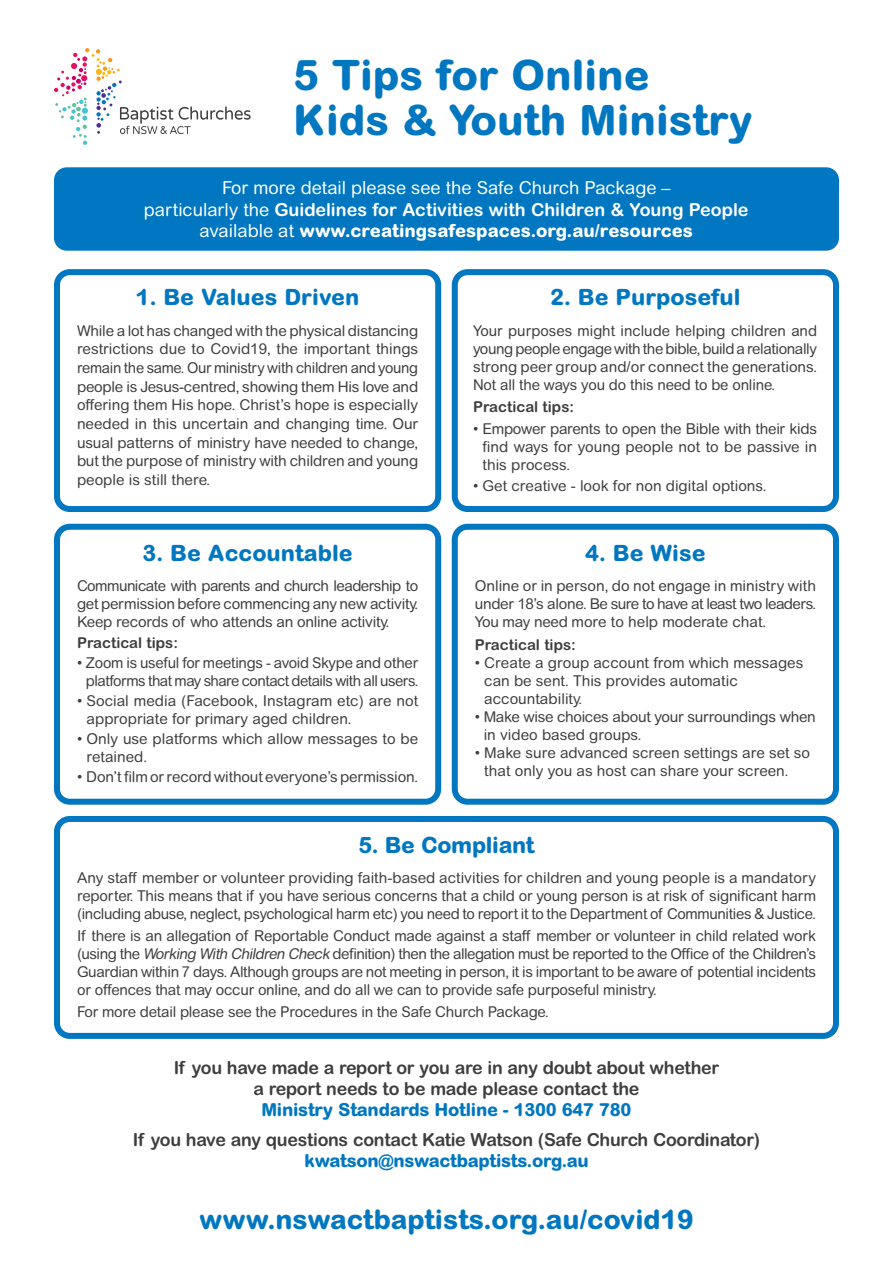
<style>
.page{position:relative;width:893px;height:1263px;background:#fff}
.page>*{position:absolute;margin:0;border:0;box-sizing:border-box;transform-origin:0 0}
.t1{font:800 42px/45px "Arial Rounded MT Pro";color:#0077c0}
.t2{font:800 27px "Arial Rounded MT Pro";color:#0077c0}
.t3{font:800 22.5px "Arial Rounded MT Pro";color:#0077c0}
.t4{font:700 18px/21px "Arial Rounded MT Pro";letter-spacing:-.015em;color:#3e3e3f;text-align:center}
.t5{font:18px/21.6px "Arial Rounded MT Pro";color:#fff;text-align:center}
.t6{font:15px/18px "Arial Rounded MT Pro";letter-spacing:-.01em;color:#3e3e3f;text-align:justify}
.t7{font:700 15px "Arial Rounded MT Pro";color:#3e3e3f}
.s1{font-weight:700}
.s2{font-weight:800}
.s3{font-style:italic}
.s4{font-weight:800;color:#0077c0}
</style>
<div class="page">
<svg style="left:54px;top:48px;width:197px;height:97px"></svg>
<div style="left:54px;top:167px;width:785px;height:84px;background:#0077c0;border-radius:13px"></div>
<div style="left:54px;top:816px;width:785px;height:223px;border:6px solid #0077c0;border-radius:13px"></div>
<div style="left:54px;top:269px;width:387px;height:243px;border:6px solid #0077c0;border-radius:13px"></div>
<div style="left:452px;top:269px;width:387px;height:243px;border:6px solid #0077c0;border-radius:13px"></div>
<div style="left:54px;top:524px;width:387px;height:281px;border:6px solid #0077c0;border-radius:13px"></div>
<div style="left:452px;top:524px;width:387px;height:281px;border:6px solid #0077c0;border-radius:13px"></div>
<p class="t1" style="left:293px;top:53px;width:461px">5 Tips for Online<br>Kids &amp; Youth Ministry</p>
<p class="t5" style="left:144px;top:177px;width:606px">For more detail please see the Safe Church Package –<br>particularly the <span class="s1">Guidelines for Activities with Children &amp; Young People </span>available at <span class="s2">www.creatingsafespaces.org.au/resources</span></p>
<p class="t3" style="left:136px;top:283px;width:225px">1. Be Values Driven</p>
<p class="t6" style="left:77px;top:322px;width:343px;line-height:18.6px">While a lot has changed with the physical distancing restrictions due to Covid19, the important things remain the same. Our ministry with children and young people is Jesus-centred, showing them His love and offering them His hope. Christ’s hope is especially needed in this uncertain and changing time. Our usual patterns of ministry have needed to change, but the purpose of ministry with children and young people is still there.</p>
<p class="t3" style="left:143px;top:539px;width:212px">3. Be Accountable</p>
<p class="t6" style="left:77px;top:578px;width:343px">Communicate with parents and church leadership to get permission before commencing any new activity.<br>Keep records of who attends an online activity.</p>
<p class="t7" style="left:77px;top:633px;width:103px">Practical tips:</p>
<p class="t6" style="left:77px;top:654px;width:343px;text-align:center">• Zoom is useful for meetings - avoid Skype and other platforms that may share contact details with all users.</p>
<p class="t6" style="left:87px;top:692px;width:333px;text-indent:-10px">• Social media (Facebook, Instagram etc) are not appropriate for primary aged children.</p>
<p class="t6" style="left:87px;top:730px;width:333px;text-indent:-10px">• Only use platforms which allow messages to be retained.</p>
<p class="t6" style="left:77px;top:768px;width:343px">• Don’t film or record without everyone’s permission.</p>
<p class="t3" style="left:550px;top:283px;width:192px">2. Be Purposeful</p>
<p class="t6" style="left:473px;top:322px;width:346px">Your purposes might include helping children and young people engage with the bible, build a relationally strong peer group and/or connect the generations.<br>Not all the ways you do this need to be online.</p>
<p class="t7" style="left:473px;top:398px;width:103px">Practical tips:</p>
<p class="t6" style="left:483px;top:420px;width:336px;text-indent:-10px">• Empower parents to open the Bible with their kids find ways for young people not to be passive in this process.</p>
<p class="t6" style="left:473px;top:477px;width:295px">• Get creative - look for non digital options.</p>
<p class="t3" style="left:585px;top:539px;width:122px">4. Be Wise</p>
<p class="t6" style="left:475px;top:578px;width:343px">Online or in person, do not engage in ministry with under 18’s alone. Be sure to have at least two leaders.<br>You may need more to help moderate chat.</p>
<p class="t7" style="left:475px;top:635px;width:103px">Practical tips:</p>
<p class="t6" style="left:484px;top:654px;width:320px;text-align:left;text-indent:-10px">• Create a group account from which messages can be sent. This provides automatic accountability.</p>
<p class="t6" style="left:484px;top:708px;width:334px;text-indent:-9px">• Make wise choices about your surroundings when in video based groups.</p>
<p class="t6" style="left:484px;top:744px;width:327px;text-indent:-10px">• Make sure advanced screen settings are set so that only you as host can share your screen.</p>
<p class="t3" style="left:359px;top:831px;width:177px">5. Be Compliant</p>
<p class="t6" style="left:77px;top:869px;width:740px">Any staff member or volunteer providing faith-based activities for children and young people is a mandatory reporter. This means that if you have serious concerns that a child or young person is at risk of significant harm (including abuse, neglect, psychological harm etc) you need to report it to the Department of Communities &amp; Justice.</p>
<p class="t6" style="left:77px;top:927px;width:740px">If there is an allegation of Reportable Conduct made against a staff member or volunteer in child related work (using the <span class="s3">Working With Children Check</span> definition) then the allegation must be reported to the Office of the Children’s Guardian within 7 days. Although groups are not meeting in person, it is important to be aware of potential incidents or offences that may occur online, and do all we can to provide safe purposeful ministry.</p>
<p class="t6" style="left:77px;top:1003px;width:473px">For more detail please see the Procedures in the Safe Church Package.</p>
<p class="t4" style="left:174px;top:1058px;width:547px">If you have made a report or you are in any doubt about whether a report needs to be made please contact the<br><span class="s4">Ministry Standards Hotline - 1300 647 780</span></p>
<p class="t4" style="left:133px;top:1129px;width:629px">If you have any questions contact Katie Watson (Safe Church Coordinator) <span class="s4">kwatson@nswactbaptists.org.au</span></p>
<p class="t2" style="left:199px;top:1203px;width:496px">www.nswactbaptists.org.au/covid19</p>
</div>
